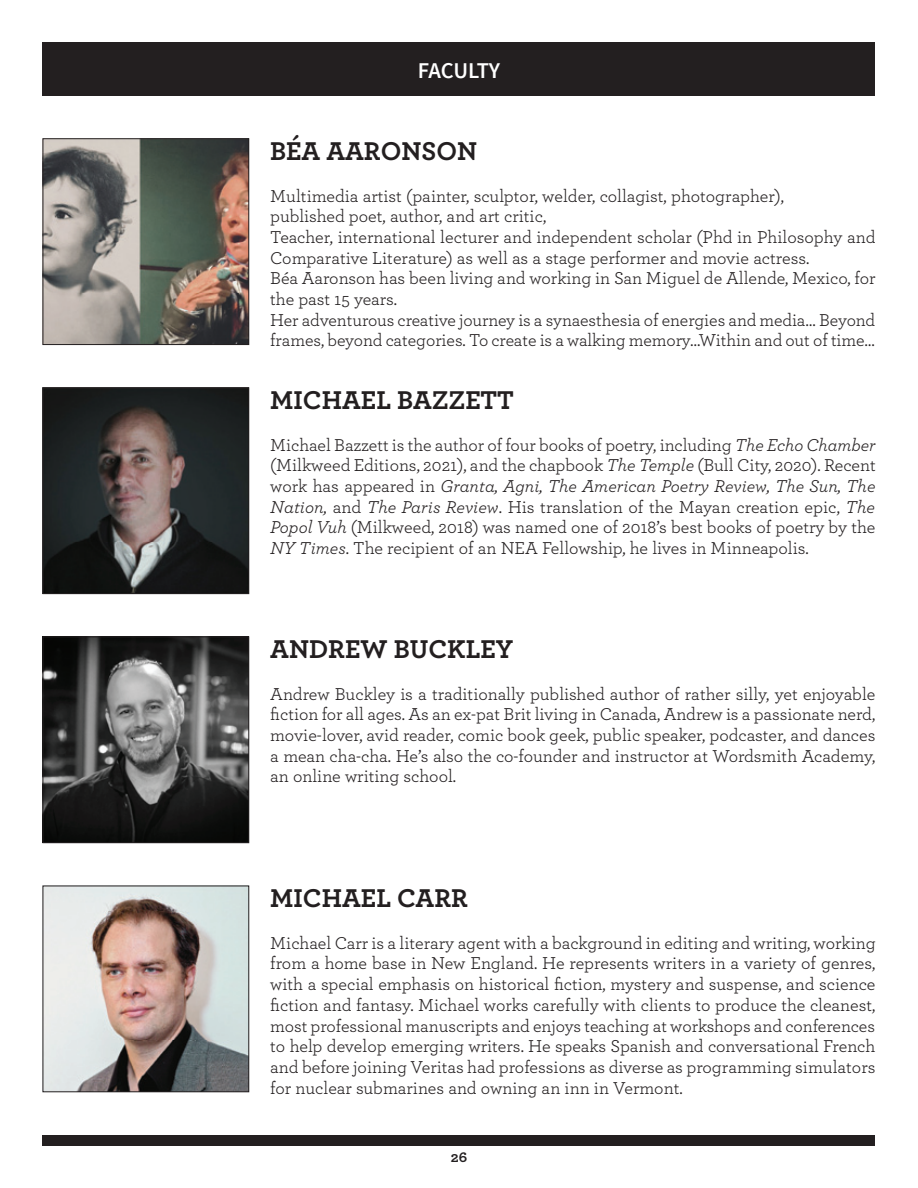
<style>
.page{position:relative;width:918px;height:1188px;background:#fff}
.page>*{position:absolute;margin:0;border:0;box-sizing:border-box;transform-origin:0 0}
.t1{font:700 27px "Archer";color:#231f20}
.t2{font:600 22.5px "Source Sans Pro";letter-spacing:-.015em;color:#fff}
.t3{font:18px/20.7px "Archer";color:#231f20;text-align:justify}
.t4{font:700 15px "Archer";color:#231f20}
.s1{font-style:italic}
</style>
<div class="page">
<div style="left:43px;top:43px;width:832px;height:53px;background:#231f20"></div>
<div style="left:43px;top:1135px;width:832px;height:10px;background:#231f20"></div>
<img style="left:45px;top:141px;width:202px;height:202px">
<div style="left:43px;top:139px;width:206px;height:206px;border:1px solid #231f20"></div>
<img style="left:45px;top:390px;width:202px;height:202px">
<div style="left:43px;top:388px;width:206px;height:206px;border:1px solid #231f20"></div>
<img style="left:45px;top:639px;width:202px;height:202px">
<div style="left:43px;top:637px;width:206px;height:206px;border:1px solid #231f20"></div>
<img style="left:45px;top:888px;width:202px;height:202px">
<div style="left:43px;top:886px;width:206px;height:206px;border:1px solid #231f20"></div>
<p class="t2" style="left:418px;top:56px;width:84px">FACulTY</p>
<h1 class="t1" style="left:270px;top:130px;width:208px">BÉA AARONSON</h1>
<p class="t3" style="left:270px;top:184px;width:607px;text-align:left">Multimedia artist (painter, sculptor, welder, collagist, photographer),<br>published poet, author, and art critic,<br>Teacher, international lecturer and independent scholar (Phd in Philosophy and Comparative Literature) as well as a stage performer and movie actress.<br>Béa Aaronson has been living and working in San Miguel de Allende, Mexico, for the past 15 years.<br>Her adventurous creative journey is a synaesthesia of energies and media… Beyond frames, beyond categories. To create is a walking memory…Within and out of time…</p>
<h1 class="t1" style="left:270px;top:379px;width:245px">MICHAEL BAZZETT</h1>
<p class="t3" style="left:270px;top:433px;width:607px">Michael Bazzett is the author of four books of poetry, including <span class="s1">The Echo Chamber </span>(Milkweed Editions, 2021), and the chapbook <span class="s1">The Temple</span> (Bull City, 2020). Recent work has appeared in <span class="s1">Granta, Agni, The American Poetry Review, The Sun, The Nation,</span> and <span class="s1">The Paris Review</span>. His translation of the Mayan creation epic, <span class="s1">The Popol Vuh</span> (Milkweed, 2018) was named one of 2018’s best books of poetry by the <span class="s1">NY Times</span>. The recipient of an NEA Fellowship, he lives in Minneapolis.</p>
<h1 class="t1" style="left:270px;top:628px;width:244px">ANDREW BUCKLEY</h1>
<p class="t3" style="left:270px;top:682px;width:607px">Andrew Buckley is a traditionally published author of rather silly, yet enjoyable fiction for all ages. As an ex-pat Brit living in Canada, Andrew is a passionate nerd, movie-lover, avid reader, comic book geek, public speaker, podcaster, and dances a mean cha-cha. He’s also the co-founder and instructor at Wordsmith Academy, an online writing school.</p>
<h1 class="t1" style="left:270px;top:877px;width:199px">MICHAEL CARR</h1>
<p class="t3" style="left:270px;top:932px;width:607px">Michael Carr is a literary agent with a background in editing and writing, working from a home base in New England. He represents writers in a variety of genres, with a special emphasis on historical fiction, mystery and suspense, and science fiction and fantasy. Michael works carefully with clients to produce the cleanest, most professional manuscripts and enjoys teaching at workshops and conferences to help develop emerging writers. He speaks Spanish and conversational French and before joining Veritas had professions as diverse as programming simulators for nuclear submarines and owning an inn in Vermont.</p>
<p class="t4" style="left:451px;top:1145px;width:18px">26</p>
</div>
